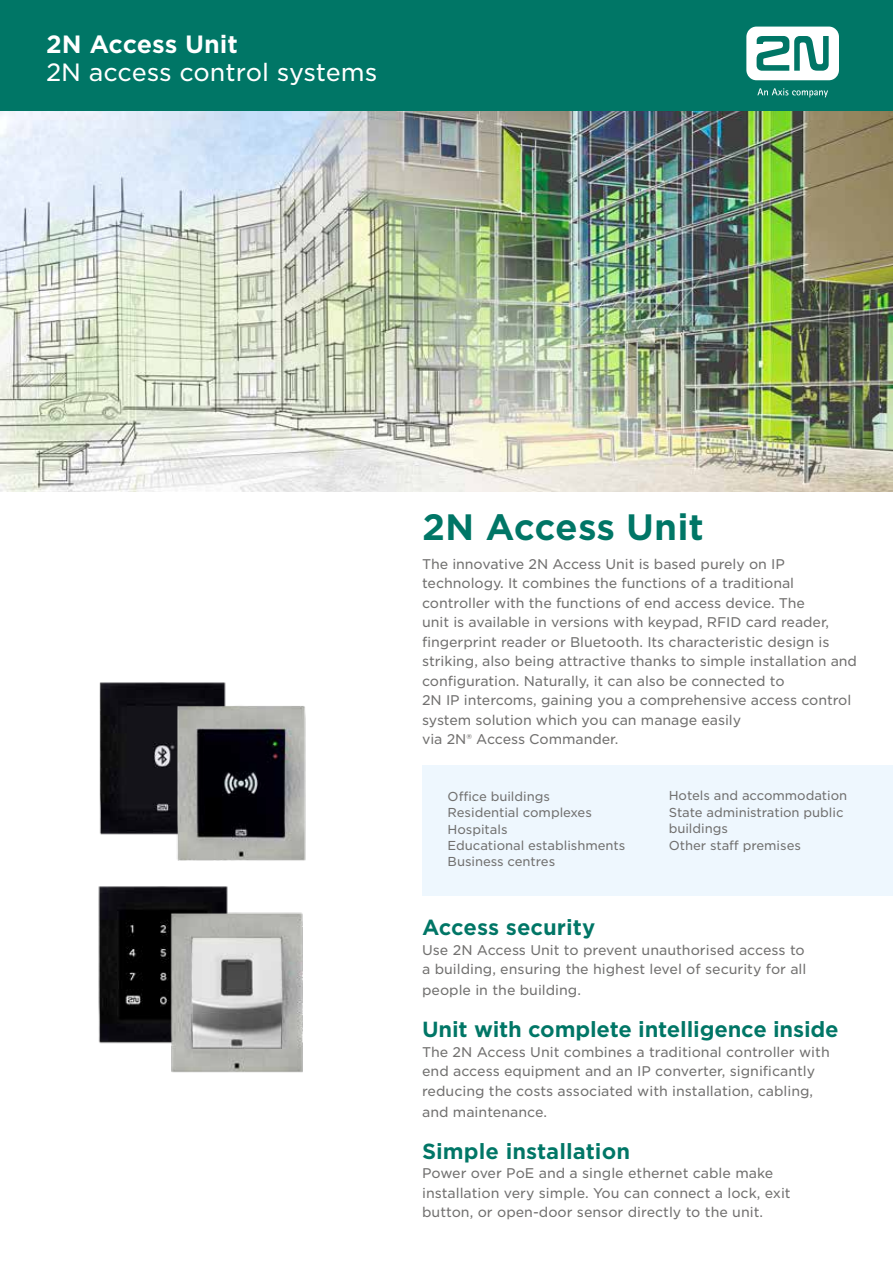
<style>
.page{position:relative;width:893px;height:1263px;background:#fff}
.page>*{position:absolute;margin:0;border:0;box-sizing:border-box;transform-origin:0 0}
.t1{font:700 35.25px "Gotham S Sm";color:#007666}
.t2{font:24px "Gotham S Sm";letter-spacing:-.005em;color:#fff}
.t3{font:700 24px "Gotham S Sm";color:#fff}
.t4{font:700 21px "Gotham S Sm";letter-spacing:-.01em;color:#007666}
.t5{font:13.5px/19.5px "Gotham S Sm";letter-spacing:-.005em;color:#71706f}
.t6{font:12.45px/16.5px "Gotham S Sm";letter-spacing:-.005em;color:#71706f}
</style>
<div class="page">
<img style="left:0;top:111px;width:893px;height:380px">
<div style="left:0;top:0;width:893px;height:111px;background:#007666"></div>
<div style="left:422px;top:765px;width:471px;height:131px;background:#eef7fe"></div>
<img style="left:99px;top:683px;width:127px;height:152px">
<img style="left:153px;top:694px;width:153px;height:167px">
<img style="left:98px;top:887px;width:130px;height:157px">
<img style="left:167px;top:893px;width:136px;height:180px">
<svg style="left:746px;top:27px;width:93px;height:53px"></svg>
<svg style="left:757px;top:88px;width:71px;height:9px"></svg>
<h2 class="t3" style="left:46px;top:28px;width:194px">2N Access Unit</h2>
<h2 class="t2" style="left:46px;top:56px;width:333px">2N access control systems</h2>
<h1 class="t1" style="left:422px;top:503px;width:284px">2N Access Unit</h1>
<p class="t5" style="left:422px;top:554px;width:436px">The innovative 2N Access Unit is based purely on IP technology. It combines the functions of a traditional controller with the functions of end access device. The<br>unit is available in versions with keypad, RFID card reader, fingerprint reader or Bluetooth. Its characteristic design is striking, also being attractive thanks to simple installation and configuration. Naturally, it can also be connected to<br>2N IP intercoms, gaining you a comprehensive access control system solution which you can manage easily<br>via 2N® Access Commander.</p>
<p class="t6" style="left:448px;top:787px;width:179px">Office buildings<br>Residential complexes<br>Hospitals<br>Educational establishments<br>Business centres</p>
<p class="t6" style="left:669px;top:787px;width:180px">Hotels and accommodation<br>State administration public buildings<br>Other staff premises</p>
<h3 class="t4" style="left:422px;top:913px;width:175px">Access security</h3>
<p class="t5" style="left:422px;top:940px;width:386px">Use 2N Access Unit to prevent unauthorised access to a building, ensuring the highest level of security for all</p>
<p class="t5" style="left:422px;top:980px;width:160px">people in the building.</p>
<h3 class="t4" style="left:422px;top:1015px;width:418px">Unit with complete intelligence inside</h3>
<p class="t5" style="left:422px;top:1042px;width:409px">The 2N Access Unit combines a traditional controller with end access equipment and an IP converter, significantly reducing the costs associated with installation, cabling,</p>
<p class="t5" style="left:422px;top:1102px;width:126px">and maintenance.</p>
<h3 class="t4" style="left:422px;top:1136px;width:209px">Simple installation</h3>
<p class="t5" style="left:422px;top:1163px;width:370px">Power over PoE and a single ethernet cable make installation very simple. You can connect a lock, exit button, or open-door sensor directly to the unit.</p>
</div>
